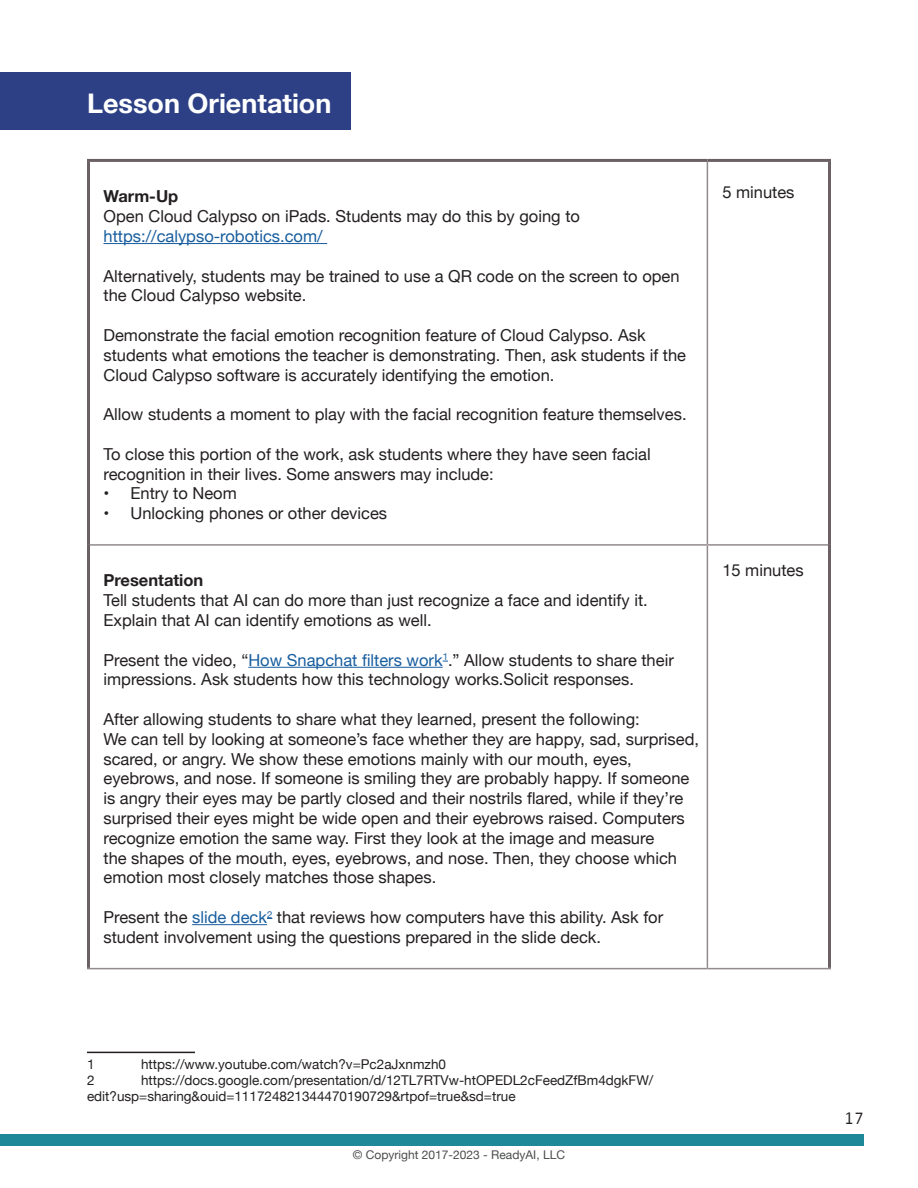
<style>
.page{position:relative;width:918px;height:1188px;background:#fff}
.page>*{position:absolute;margin:0;border:0;box-sizing:border-box;transform-origin:0 0}
.t1{font:700 27px "Helvetica Neue";color:#fff}
.t2{font:16.5px/19.8px "Helvetica Neue";color:#231f20}
.t3{font:16.5px "Helvetica Neue";color:#175d9e}
.t4{font:700 16.5px "Helvetica Neue";color:#231f20}
.t5{font:16.5px "Andale Mono";color:#231f20}
.t6{font:13.5px/16.2px "Helvetica Neue";color:#231f20}
.t7{font:12px "Helvetica Neue";color:#4b4c4c}
.s1{color:#175d9e}
</style>
<div class="page">
<div style="left:1px;top:1134px;width:863px;height:11px;background:#1e8999"></div>
<div style="left:0;top:72px;width:351px;height:58px;background:#2d4085"></div>
<hr style="left:87px;top:159px;width:620px;height:3px;background:#6b6165">
<hr style="left:87px;top:162px;width:3px;height:383px;background:#6b6165">
<hr style="left:707px;top:159px;width:124px;height:3px;background:#6b6165">
<hr style="left:828px;top:162px;width:3px;height:383px;background:#6b6165">
<hr style="left:87px;top:545px;width:3px;height:423px;background:#6b6165">
<hr style="left:828px;top:545px;width:3px;height:423px;background:#6b6165">
<hr style="left:707px;top:162px;width:1px;height:382px;background:#938a8d">
<hr style="left:90px;top:544px;width:617px;height:2px;background:#938a8d">
<hr style="left:707px;top:544px;width:121px;height:2px;background:#938a8d">
<hr style="left:707px;top:546px;width:1px;height:422px;background:#938a8d">
<hr style="left:87px;top:968px;width:620px;height:1px;background:#938a8d">
<hr style="left:707px;top:968px;width:124px;height:1px;background:#938a8d">
<hr style="left:104px;top:243px;width:223px;height:1px;background:#175d9e">
<hr style="left:248px;top:667px;width:195px;height:1px;background:#175d9e">
<hr style="left:192px;top:924px;width:75px;height:1px;background:#175d9e">
<hr style="left:87px;top:1052px;width:108px;height:1px;background:#231f20">
<h1 class="t1" style="left:87px;top:83px;width:246px">Lesson Orientation</h1>
<p class="t4" style="left:104px;top:183px;width:76px">Warm-Up</p>
<p class="t2" style="left:104px;top:207px;width:478px">Open Cloud Calypso on iPads. Students may do this by going to</p>
<p class="t3" style="left:104px;top:224px;width:221px">https://calypso-robotics.com/</p>
<p class="t2" style="left:104px;top:267px;width:578px">Alternatively, students may be trained to use a QR code on the screen to open the Cloud Calypso website.</p>
<p class="t2" style="left:104px;top:326px;width:584px">Demonstrate the facial emotion recognition feature of Cloud Calypso. Ask students what emotions the teacher is demonstrating. Then, ask students if the<br>Cloud Calypso software is accurately identifying the emotion.</p>
<p class="t2" style="left:104px;top:405px;width:585px">Allow students a moment to play with the facial recognition feature themselves.</p>
<p class="t2" style="left:104px;top:445px;width:549px">To close this portion of the work, ask students where they have seen facial recognition in their lives. Some answers may include:</p>
<p class="t2" style="left:104px;top:484px;width:135px">• Entry to Neom</p>
<p class="t2" style="left:104px;top:504px;width:285px">• Unlocking phones or other devices</p>
<p class="t4" style="left:104px;top:568px;width:101px">Presentation</p>
<p class="t2" style="left:104px;top:591px;width:546px">Tell students that AI can do more than just recognize a face and identify it.<br>Explain that AI can identify emotions as well.</p>
<p class="t2" style="left:103px;top:651px;width:572px">Present the video, “<span class="s1">How Snapchat filters work</span><sup>1</sup>.” Allow students to share their impressions. Ask students how this technology works.Solicit responses.</p>
<p class="t2" style="left:103px;top:710px;width:597px">After allowing students to share what they learned, present the following:<br>We can tell by looking at someone’s face whether they are happy, sad, surprised, scared, or angry. We show these emotions mainly with our mouth, eyes, eyebrows, and nose. If someone is smiling they are probably happy. If someone is angry their eyes may be partly closed and their nostrils flared, while if they’re surprised their eyes might be wide open and their eyebrows raised. Computers recognize emotion the same way. First they look at the image and measure<br>the shapes of the mouth, eyes, eyebrows, and nose. Then, they choose which emotion most closely matches those shapes.</p>
<p class="t2" style="left:103px;top:908px;width:561px">Present the <span class="s1">slide deck</span><sup>2</sup> that reviews how computers have this ability. Ask for student involvement using the questions prepared in the slide deck.</p>
<p class="t2" style="left:722px;top:183px;width:74px">5 minutes</p>
<p class="t2" style="left:722px;top:561px;width:83px">15 minutes</p>
<p class="t6" style="left:87px;top:1056px;width:9px">1</p>
<p class="t6" style="left:141px;top:1056px;width:307px">https://www.youtube.com/watch?v=Pc2aJxnmzh0</p>
<p class="t6" style="left:87px;top:1073px;width:9px">2</p>
<p class="t6" style="left:87px;top:1073px;width:568px;text-indent:54px">https://docs.google.com/presentation/d/12TL7RTVw-htOPEDL2cFeedZfBm4dgkFW/ edit?usp=sharing&amp;ouid=111724821344470190729&amp;rtpof=true&amp;sd=true</p>
<p class="t7" style="left:353px;top:1146px;width:214px">© Copyright 2017-2023 - ReadyAI, LLC</p>
<p class="t5" style="left:844px;top:1108px;width:21px">17</p>
</div>
